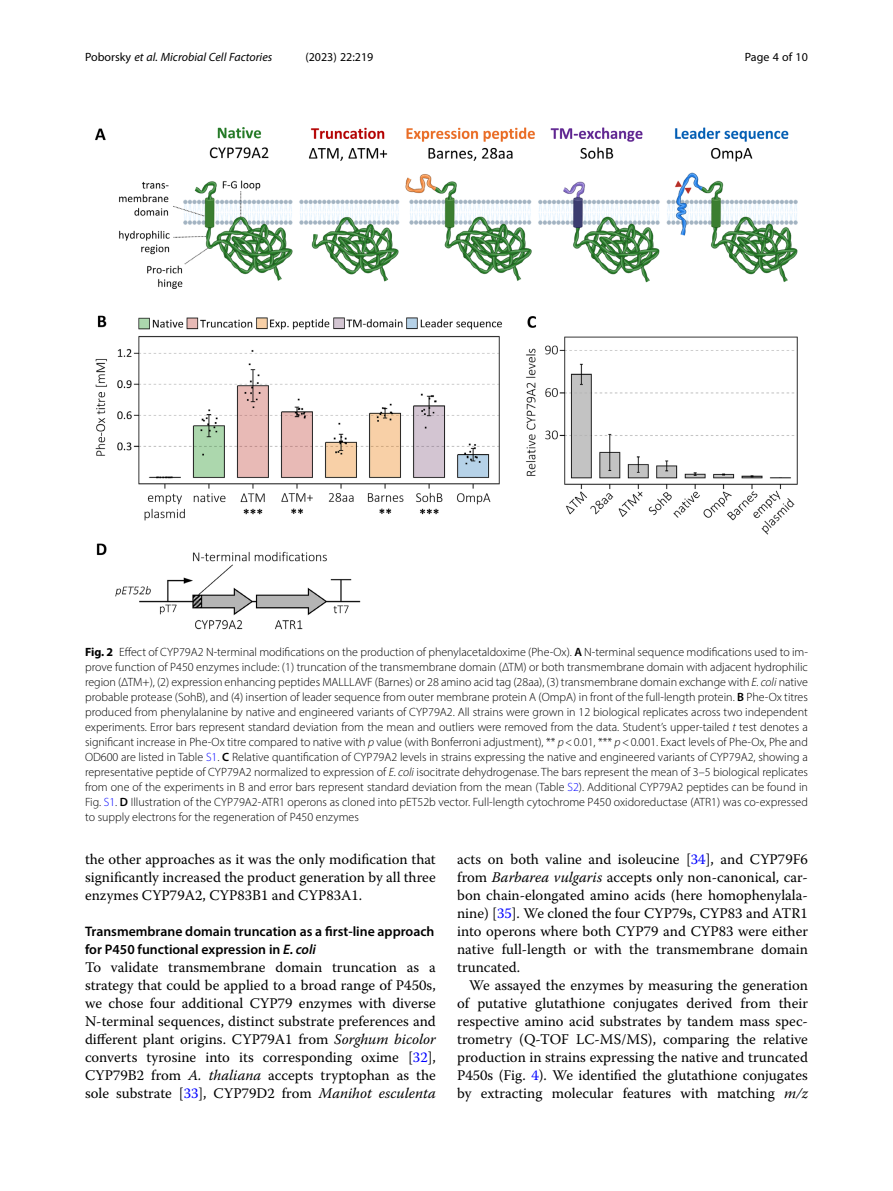
<style>
.page{position:relative;width:893px;height:1191px;background:#fff}
.page>*{position:absolute;margin:0;border:0;box-sizing:border-box;transform-origin:0 0}
.Body_Text{font:14.7px/18px "Warnock Pro";color:#000;text-align:justify}
.Body_Text_Indent{font:14.7px/18px "Warnock Pro";color:#000;text-align:justify}
.Head_2{font:600 13.8px/18px "Myriad Pro";color:#000}
.Figure_Caption{font:300 12px/15px "Myriad Pro";color:#000;text-align:justify}
.t1{font:italic 12px "Myriad Pro";color:#000}
.t2{font:12px "Myriad Pro";color:#000}
.s1{font-style:normal}
.s2{font-weight:700}
.s3{font-weight:600}
.s4{font-style:italic}
.s5{color:#00f}
</style>
<div class="page">
<img style="left:95px;top:127px;width:703px;height:502px">
<p class="t1" style="left:85px;top:50px;width:189px"><span class="s1">Poborsky</span> et al. Microbial Cell Factories</p>
<p class="t2" style="left:305px;top:50px;width:70px">(2023) 22:219</p>
<p class="t2" style="left:745px;top:50px;width:65px">Page 4 of 10</p>
<p class="Figure_Caption" style="left:85px;top:644px;width:724px"><span class="s2">Fig. 2</span> Effect of CYP79A2 N-terminal modifications on the production of phenylacetaldoxime (Phe-Ox). <span class="s3">A</span> N-terminal sequence modifications used to im&shy;prove function of P450 enzymes include: (1) truncation of the transmembrane domain (ΔTM) or both transmembrane domain with adjacent hydrophilic region (ΔTM+), (2) expression enhancing peptides MALLLAVF (Barnes) or 28 amino acid tag (28aa), (3) transmembrane domain exchange with <span class="s4">E. coli</span> native probable protease (SohB), and (4) insertion of leader sequence from outer membrane protein A (OmpA) in front of the full-length protein. <span class="s3">B</span> Phe-Ox titres produced from phenylalanine by native and engineered variants of CYP79A2. All strains were grown in 12 biological replicates across two independent experiments. Error bars represent standard deviation from the mean and outliers were removed from the data. Student’s upper-tailed <span class="s4">t</span> test denotes a significant increase in Phe-Ox titre compared to native with <span class="s4">p</span> value (with Bonferroni adjustment), ** <span class="s4">p</span>&lt;0.01, *** <span class="s4">p</span>&lt;0.001. Exact levels of Phe-Ox, Phe and OD600 are listed in Table <span class="s5">S1</span>. <span class="s3">C</span> Relative quantification of CYP79A2 levels in strains expressing the native and engineered variants of CYP79A2, showing a representative peptide of CYP79A2 normalized to expression of <span class="s4">E. coli</span> isocitrate dehydrogenase. The bars represent the mean of 3–5 biological replicates from one of the experiments in B and error bars represent standard deviation from the mean (Table <span class="s5">S2</span>). Additional CYP79A2 peptides can be found in Fig. <span class="s5">S1</span>. <span class="s3">D</span> Illustration of the CYP79A2-ATR1 operons as cloned into pET52b vector. Full-length cytochrome P450 oxidoreductase (ATR1) was co-expressed to supply electrons for the regeneration of P450 enzymes</p>
<p class="Body_Text_Indent" style="left:85px;top:850px;width:352px">the other approaches as it was the only modification that significantly increased the product generation by all three enzymes CYP79A2, CYP83B1 and CYP83A1.</p>
<p class="Head_2" style="left:85px;top:922px;width:351px">Transmembrane domain truncation as a first-line approach for P450 functional expression in <span class="s4">E. coli</span></p>
<p class="Body_Text" style="left:85px;top:958px;width:352px">To validate transmembrane domain truncation as a strategy that could be applied to a broad range of P450s, we chose four additional CYP79 enzymes with diverse N-terminal sequences, distinct substrate preferences and different plant origins. CYP79A1 from <span class="s4">Sorghum bicolor </span>converts tyrosine into its corresponding oxime [<span class="s5">32</span>], CYP79B2 from <span class="s4">A. thaliana</span> accepts tryptophan as the sole substrate [<span class="s5">33</span>], CYP79D2 from <span class="s4">Manihot esculenta</span></p>
<p class="Body_Text" style="left:457px;top:850px;width:352px">acts on both valine and isoleucine [<span class="s5">34</span>], and CYP79F6 from <span class="s4">Barbarea vulgaris</span> accepts only non-canonical, car&shy;bon chain-elongated amino acids (here homophenylala&shy;nine) [<span class="s5">35</span>]. We cloned the four CYP79s, CYP83 and ATR1 into operons where both CYP79 and CYP83 were either native full-length or with the transmembrane domain truncated.</p>
<p class="Body_Text_Indent" style="left:457px;top:976px;width:352px;text-indent:12px">We assayed the enzymes by measuring the generation of putative glutathione conjugates derived from their respective amino acid substrates by tandem mass spec&shy;trometry (Q-TOF LC-MS/MS), comparing the relative production in strains expressing the native and truncated P450s (Fig. <span class="s5">4</span>). We identified the glutathione conjugates by extracting molecular features with matching <span class="s4">m/z</span></p>
</div>
